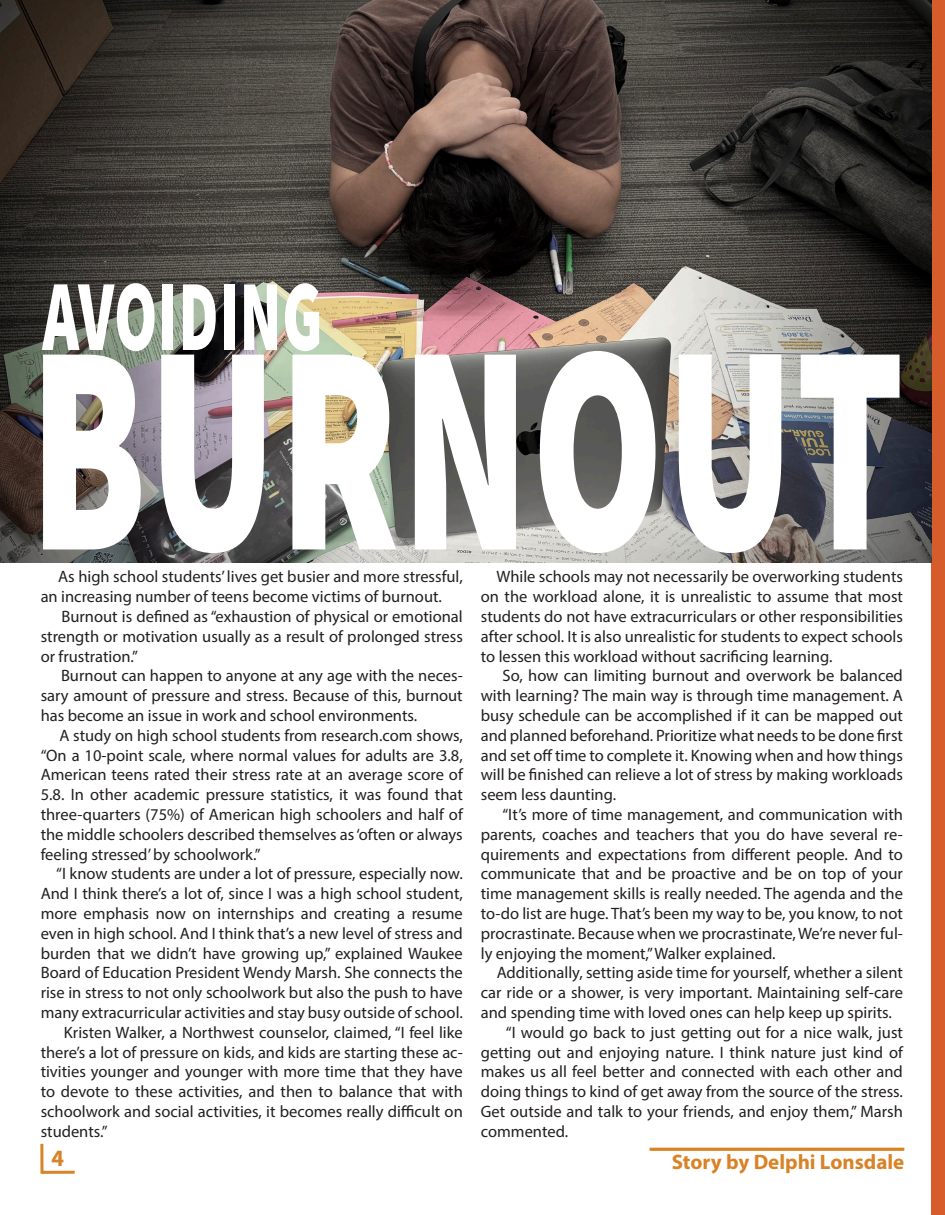
<style>
.page{position:relative;width:945px;height:1215px;background:#fff}
.page>*{position:absolute;margin:0;border:0;box-sizing:border-box;transform-origin:0 0}
.t1{font:299.85px "Source Sans Variable";letter-spacing:.01em;color:#fff;scale:.64 1}
.t2{font:100.95px "Source Sans Variable";letter-spacing:.01em;color:#fff;scale:.62 1}
.t3{font:24px "Source Sans Variable";color:#d98327}
.t4{font:700 21px "Myriad Pro";color:#d98327}
.t5{font:16.5px/19.8px "Myriad Pro";color:#231f20;text-align:justify}
</style>
<div class="page">
<div style="left:932px;top:0;width:13px;height:1215px;background:#d75c2b"></div>
<img style="left:0;top:0;width:932px;height:562px">
<hr style="left:650px;top:1148px;width:254px;height:3px;background:#d98327">
<svg style="left:40px;top:1144px;width:4px;height:30px"></svg>
<hr style="left:42px;top:1171px;width:33px;height:3px;background:#d98327">
<p class="t2" style="left:42px;top:255px;width:453px">AVOIDING</p>
<p class="t1" style="left:29px;top:269px;width:1368px">BURNOUT</p>
<p class="t5" style="left:41px;top:567px;width:424px;text-indent:18px">As high school students’ lives get busier and more stressful, an increasing number of teens become victims of burnout.</p>
<p class="t5" style="left:41px;top:606px;width:424px;text-indent:21px">Burnout is defined as “exhaustion of physical or emotional strength or motivation usually as a result of prolonged stress or frustration.”</p>
<p class="t5" style="left:41px;top:666px;width:424px;text-indent:20px">Burnout can happen to anyone at any age with the neces&shy;sary amount of pressure and stress. Because of this, burnout has become an issue in work and school environments.</p>
<p class="t5" style="left:41px;top:725px;width:424px;text-indent:19px">A study on high school students from research.com shows, “On a 10-point scale, where normal values for adults are 3.8, American teens rated their stress rate at an average score of 5.8. In other academic pressure statistics, it was found that three-quarters (75%) of American high schoolers and half of the middle schoolers described themselves as ‘often or always feeling stressed’ by schoolwork.”</p>
<p class="t5" style="left:41px;top:864px;width:424px;text-indent:16px">“I know students are under a lot of pressure, especially now.<br>And I think there’s a lot of, since I was a high school student, more emphasis now on internships and creating a resume even in high school. And I think that’s a new level of stress and burden that we didn’t have growing up,” explained Waukee Board of Education President Wendy Marsh. She connects the rise in stress to not only schoolwork but also the push to have many extracurricular activities and stay busy outside of school.</p>
<p class="t5" style="left:41px;top:1022px;width:424px;text-indent:23px">Kristen Walker, a Northwest counselor, claimed, “I feel like there’s a lot of pressure on kids, and kids are starting these ac&shy;tivities younger and younger with more time that they have to devote to these activities, and then to balance that with schoolwork and social activities, it becomes really difficult on students.”</p>
<p class="t5" style="left:481px;top:567px;width:424px;text-indent:16px">While schools may not necessarily be overworking students on the workload alone, it is unrealistic to assume that most students do not have extracurriculars or other responsibilities after school. It is also unrealistic for students to expect schools to lessen this workload without sacrificing learning.</p>
<p class="t5" style="left:481px;top:666px;width:424px;text-indent:22px">So, how can limiting burnout and overwork be balanced with learning? The main way is through time management. A busy schedule can be accomplished if it can be mapped out and planned beforehand. Prioritize what needs to be done first and set off time to complete it. Knowing when and how things will be finished can relieve a lot of stress by making workloads seem less daunting.</p>
<p class="t5" style="left:481px;top:804px;width:424px;text-indent:22px">“It’s more of time management, and communication with parents, coaches and teachers that you do have several re&shy;quirements and expectations from different people. And to communicate that and be proactive and be on top of your time management skills is really needed. The agenda and the to-do list are huge. That’s been my way to be, you know, to not procrastinate. Because when we procrastinate, We’re never ful&shy;ly enjoying the moment,” Walker explained.</p>
<p class="t5" style="left:481px;top:963px;width:424px;text-indent:16px">Additionally, setting aside time for yourself, whether a silent car ride or a shower, is very important. Maintaining self-care and spending time with loved ones can help keep up spirits.</p>
<p class="t5" style="left:481px;top:1022px;width:424px;text-indent:25px">“I would go back to just getting out for a nice walk, just getting out and enjoying nature. I think nature just kind of makes us all feel better and connected with each other and doing things to kind of get away from the source of the stress.<br>Get outside and talk to your friends, and enjoy them,” Marsh commented.</p>
<p class="t3" style="left:51px;top:1143px;width:14px">4</p>
<p class="t4" style="left:672px;top:1148px;width:234px">Story by Delphi Lonsdale</p>
</div>
